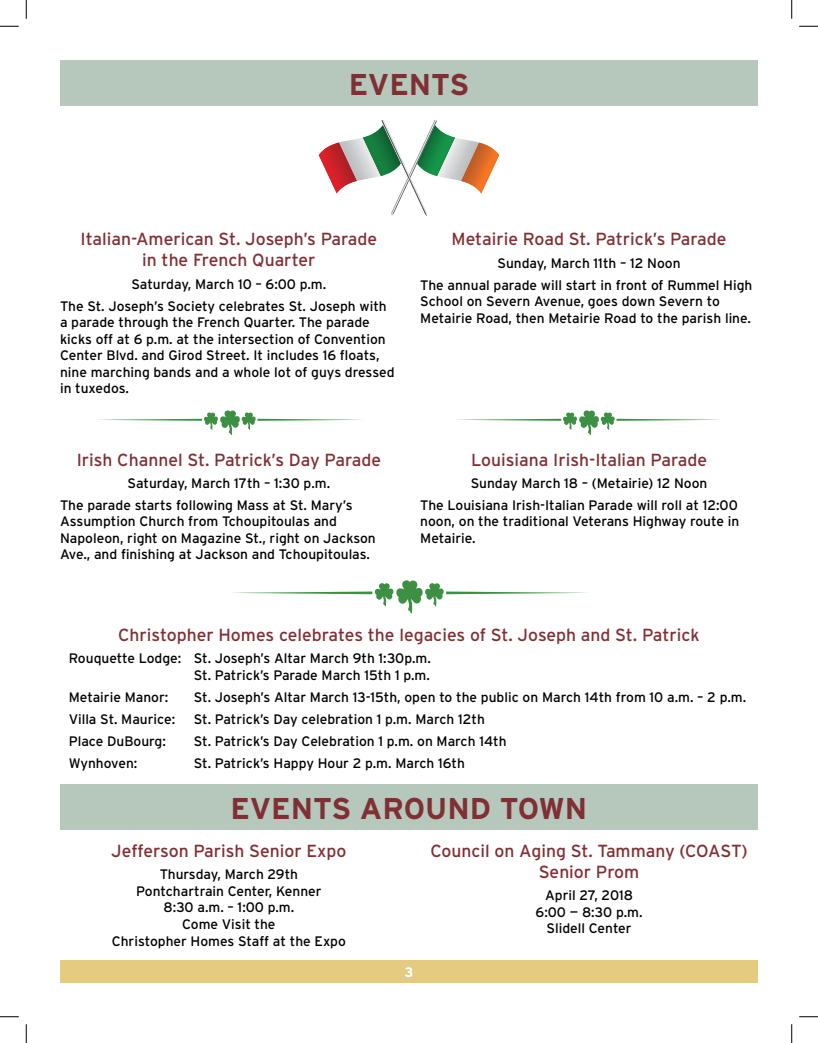
<style>
.page{position:relative;width:818px;height:1043px;background:#fff}
.page>*{position:absolute;margin:0;border:0;box-sizing:border-box;transform-origin:0 0}
.t1{font:700 30px "Interstate";color:#803034}
.t2{font:17.5px/21px "Interstate";color:#803034;text-align:center}
.t3{font:13.75px/16.5px "Interstate";color:#000}
.t4{font:700 13.75px "Interstate";color:#fff}
</style>
<div class="page">
<div style="left:60px;top:960px;width:698px;height:22px;background:#e4cb80"></div>
<div style="left:60px;top:784px;width:698px;height:45px;background:#b6c7bb"></div>
<div style="left:60px;top:60px;width:698px;height:45px;background:#b6c7bb"></div>
<svg style="left:319px;top:120px;width:180px;height:96px"></svg>
<svg style="left:233px;top:580px;width:353px;height:33px"></svg>
<svg style="left:98px;top:410px;width:264px;height:25px"></svg>
<svg style="left:457px;top:410px;width:264px;height:25px"></svg>
<svg style="left:0;top:25px;width:19px;height:2px"></svg>
<svg style="left:799px;top:25px;width:19px;height:2px"></svg>
<svg style="left:0;top:1016px;width:19px;height:1px"></svg>
<svg style="left:799px;top:1016px;width:19px;height:1px"></svg>
<svg style="left:25px;top:0;width:2px;height:19px"></svg>
<svg style="left:25px;top:1024px;width:2px;height:18px"></svg>
<svg style="left:791px;top:0;width:1px;height:19px"></svg>
<svg style="left:791px;top:1024px;width:1px;height:18px"></svg>
<h1 class="t1" style="left:348px;top:67px;width:122px">EVENTS</h1>
<p class="t2" style="left:81px;top:229px;width:298px">Italian-American St. Joseph’s Parade in the French Quarter</p>
<p class="t3" style="left:60px;top:272px;width:328px;line-height:22.1px;text-indent:71px">Saturday, March 10 – 6:00 p.m.<br>The St. Joseph’s Society celebrates St. Joseph with</p>
<p class="t3" style="left:60px;top:314px;width:336px">a parade through the French Quarter. The parade kicks off at 6 p.m. at the intersection of Convention Center Blvd. and Girod Street. It includes 16 floats, nine marching bands and a whole lot of guys dressed in tuxedos.</p>
<p class="t2" style="left:77px;top:449px;width:306px">Irish Channel St. Patrick’s Day Parade</p>
<p class="t3" style="left:60px;top:471px;width:294px;line-height:22.1px;text-indent:68px">Saturday, March 17th – 1:30 p.m.<br>The parade starts following Mass at St. Mary’s</p>
<p class="t3" style="left:60px;top:513px;width:317px">Assumption Church from Tchoupitoulas and<br>Napoleon, right on Magazine St., right on Jackson<br>Ave., and finishing at Jackson and Tchoupitoulas.</p>
<p class="t2" style="left:451px;top:229px;width:276px">Metairie Road St. Patrick’s Parade</p>
<p class="t3" style="left:420px;top:251px;width:333px;line-height:22.1px;text-align:center">Sunday, March 11th – 12 Noon<br>The annual parade will start in front of Rummel High</p>
<p class="t3" style="left:420px;top:293px;width:332px">School on Severn Avenue, goes down Severn to<br>Metairie Road, then Metairie Road to the parish line.</p>
<p class="t2" style="left:471px;top:449px;width:237px">Louisiana Irish-Italian Parade</p>
<p class="t3" style="left:420px;top:471px;width:319px;line-height:22.1px;text-indent:50px">Sunday March 18 – (Metairie) 12 Noon<br>The Louisiana Irish-Italian Parade will roll at 12:00</p>
<p class="t3" style="left:420px;top:513px;width:320px">noon, on the traditional Veterans Highway route in<br>Metairie.</p>
<p class="t2" style="left:118px;top:624px;width:583px">Christopher Homes celebrates the legacies of St. Joseph and St. Patrick</p>
<p class="t3" style="left:69px;top:650px;width:363px;text-align:right">Rouquette Lodge: St. Joseph’s Altar March 9th 1:30p.m.<br>St. Patrick’s Parade March 15th 1 p.m.</p>
<p class="t3" style="left:69px;top:688px;width:101px">Metairie Manor:</p>
<p class="t3" style="left:194px;top:688px;width:554px">St. Joseph’s Altar March 13-15th, open to the public on March 14th from 10 a.m. – 2 p.m.</p>
<p class="t3" style="left:69px;top:711px;width:108px">Villa St. Maurice:</p>
<p class="t3" style="left:194px;top:711px;width:292px">St. Patrick’s Day celebration 1 p.m. March 12th</p>
<p class="t3" style="left:69px;top:733px;width:99px">Place DuBourg:</p>
<p class="t3" style="left:194px;top:733px;width:314px">St. Patrick’s Day Celebration 1 p.m. on March 14th</p>
<p class="t3" style="left:69px;top:755px;width:70px">Wynhoven:</p>
<p class="t3" style="left:194px;top:755px;width:272px">St. Patrick’s Happy Hour 2 p.m. March 16th</p>
<h1 class="t1" style="left:230px;top:791px;width:358px">EVENTS AROUND TOWN</h1>
<p class="t2" style="left:111px;top:840px;width:237px">Jefferson Parish Senior Expo</p>
<p class="t3" style="left:112px;top:866px;width:236px;text-align:center">Thursday, March 29th<br>Pontchartrain Center, Kenner<br>8:30 a.m. – 1:00 p.m.<br>Come Visit the<br>Christopher Homes Staff at the Expo</p>
<p class="t4" style="left:404px;top:964px;width:10px">3</p>
<p class="t2" style="left:430px;top:840px;width:319px">Council on Aging St. Tammany (COAST)<br>Senior Prom</p>
<p class="t3" style="left:535px;top:887px;width:108px;text-align:center">April 27, 2018<br>6:00 — 8:30 p.m.<br>Slidell Center</p>
</div>
